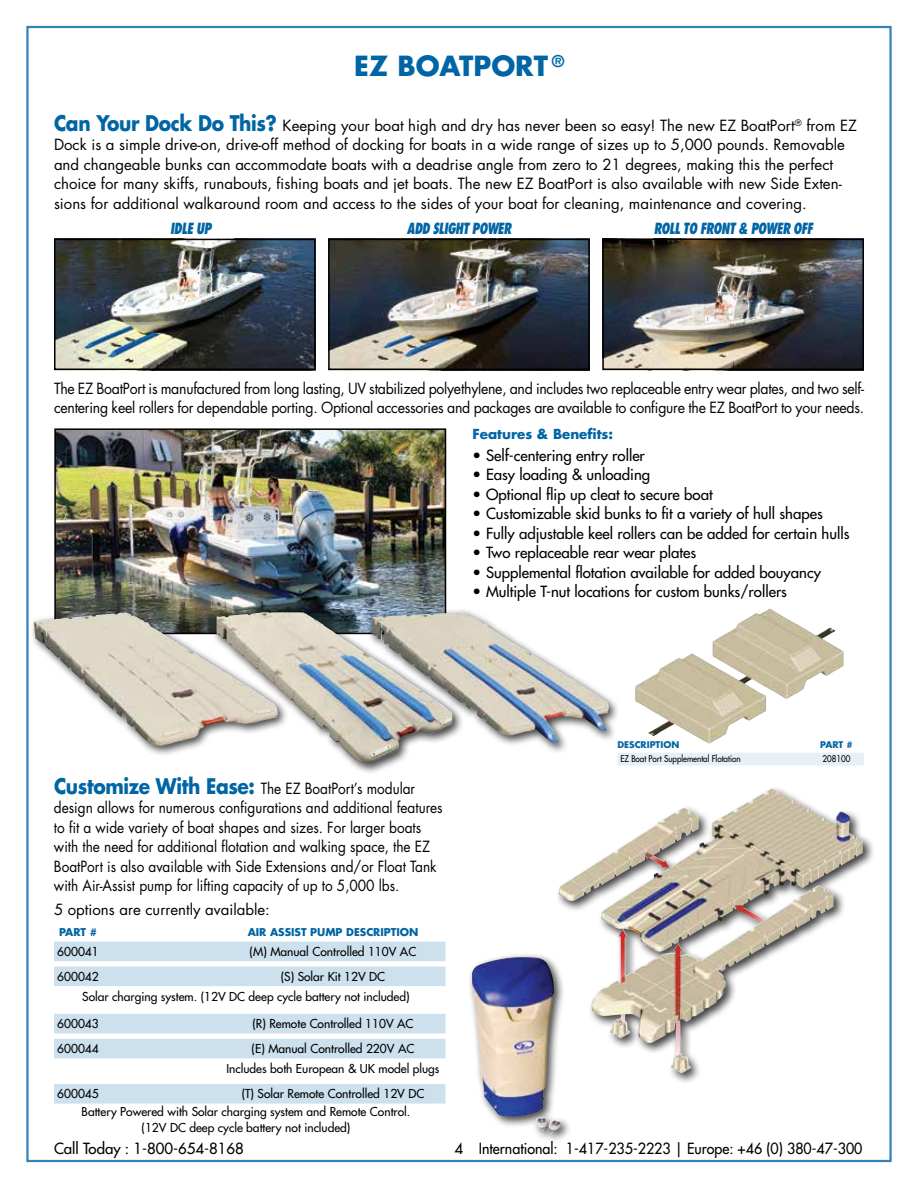
<style>
.page{position:relative;width:918px;height:1188px;background:#fff}
.page>*{position:absolute;margin:0;border:0;box-sizing:border-box;transform-origin:0 0}
.t1{font:700 27px "Futura Std";color:#0065a4}
.t2{font:15px/19.5px "Futura Std";color:#000}
.t3{font:500 15px "Futura Std";color:#000}
.t4{font:15px/19.5px "Futura Std";color:#000;scale:.91 1}
.t5{font:15px/19.5px "Futura Std";letter-spacing:-.02em;color:#000;scale:.94 1}
.t6{font:italic 800 condensed 15px "Futura Std";letter-spacing:-.04em;color:#0065a4;scale:.87 1}
.t7{font:700 13.5px "Futura Std";color:#0065a4}
.t8{font:500 12px/20.2px "Futura Std";color:#000}
.t9{font:700 10.5px "Futura Std";color:#0065a4}
.t10{font:500 9px "Futura Std";letter-spacing:-.005em;color:#000;scale:.9 1}
.t11{font:700 9px "Futura Std";color:#0065a4}
.s1{font-weight:700;font-size:21px;color:#0065a4}
</style>
<div class="page">
<img style="left:57px;top:431px;width:386px;height:177px">
<div style="left:54px;top:428px;width:392px;height:206px;border:2px solid #000"></div>
<div style="left:29px;top:608px;width:260px;height:149px;background:#000;opacity:.75"></div>
<img style="left:34px;top:613px;width:90px;height:105px">
<div style="left:212px;top:607px;width:252px;height:168px;background:#000;opacity:.75"></div>
<img style="left:217px;top:612px;width:186px;height:152px">
<div style="left:367px;top:608px;width:253px;height:146px;background:#000;opacity:.75"></div>
<img style="left:371px;top:612px;width:163px;height:124px">
<div style="left:467px;top:952px;width:105px;height:193px;background:#000;opacity:.75"></div>
<img style="left:472px;top:957px;width:57px;height:160px">
<div style="left:617px;top:753px;width:247px;height:12px;background:#e6f0f6"></div>
<div style="left:54px;top:942px;width:392px;height:19px;background:#cce0ed"></div>
<div style="left:54px;top:967px;width:392px;height:19px;background:#cce0ed"></div>
<div style="left:54px;top:1014px;width:392px;height:19px;background:#cce0ed"></div>
<div style="left:54px;top:1039px;width:392px;height:19px;background:#cce0ed"></div>
<div style="left:54px;top:1084px;width:392px;height:20px;background:#cce0ed"></div>
<div style="left:556px;top:785px;width:319px;height:300px;background:#000;opacity:.75"></div>
<img style="left:653px;top:791px;width:113px;height:76px">
<img style="left:605px;top:242px;width:256px;height:125px">
<div style="left:602px;top:239px;width:262px;height:131px;border:2px solid #000"></div>
<img style="left:331px;top:242px;width:256px;height:125px">
<div style="left:328px;top:239px;width:262px;height:131px;border:2px solid #000"></div>
<img style="left:57px;top:242px;width:256px;height:125px">
<div style="left:54px;top:239px;width:262px;height:131px;border:2px solid #000"></div>
<img style="left:635px;top:609px;width:209px;height:135px">
<h1 class="t1" style="left:354px;top:48px;width:212px">EZ BOATPORT <sup>®</sup></h1>
<p class="t2" style="left:54px;top:116px;width:804px"><span class="s1">Can Your Dock Do This?</span> Keeping your boat high and dry has never been so easy! The new EZ BoatPort<sup>®</sup> from EZ Dock is a simple drive-on, drive-off method of docking for boats in a wide range of sizes up to 5,000 pounds. Removable and changeable bunks can accommodate boats with a deadrise angle from zero to 21 degrees, making this the perfect choice for many skiffs, runabouts, fishing boats and jet boats. The new EZ BoatPort is also available with new Side Exten&shy;sions for additional walkaround room and access to the sides of your boat for cleaning, maintenance and covering.</p>
<p class="t6" style="left:170px;top:219px;width:49px">IDLE UP</p>
<p class="t6" style="left:407px;top:219px;width:122px">ADD SLIGHT POWER</p>
<p class="t6" style="left:654px;top:219px;width:185px">ROLL TO FRONT &amp; POWER OFF</p>
<p class="t5" style="left:54px;top:379px;width:863px">The EZ BoatPort is manufactured from long lasting, UV stabilized polyethylene, and includes two replaceable entry wear plates, and two self&shy;centering keel rollers for dependable porting. Optional accessories and packages are available to configure the EZ BoatPort to your needs.</p>
<p class="t7" style="left:472px;top:425px;width:142px">Features &amp; Benefits:</p>
<p class="t3" style="left:472px;top:446px;width:174px">• Self-centering entry roller</p>
<p class="t3" style="left:472px;top:465px;width:179px">• Easy loading &amp; unloading</p>
<p class="t3" style="left:472px;top:485px;width:242px">• Optional flip up cleat to secure boat</p>
<p class="t3" style="left:472px;top:504px;width:352px">• Customizable skid bunks to fit a variety of hull shapes</p>
<p class="t3" style="left:472px;top:524px;width:379px">• Fully adjustable keel rollers can be added for certain hulls</p>
<p class="t3" style="left:472px;top:543px;width:225px">• Two replaceable rear wear plates</p>
<p class="t3" style="left:472px;top:563px;width:350px">• Supplemental flotation available for added bouyancy</p>
<p class="t3" style="left:472px;top:582px;width:316px">• Multiple T-nut locations for custom bunks/rollers</p>
<p class="t4" style="left:54px;top:778px;width:429px"><span class="s1">Customize With Ease:</span> The EZ BoatPort’s modular design allows for numerous configurations and additional features to fit a wide variety of boat shapes and sizes. For larger boats with the need for additional flotation and walking space, the EZ BoatPort is also available with Side Extensions and/or Float Tank with Air-Assist pump for lifting capacity of up to 5,000 lbs.</p>
<p class="t2" style="left:54px;top:900px;width:217px">5 options are currently available:</p>
<p class="t9" style="left:59px;top:925px;width:39px">PART #</p>
<p class="t9" style="left:248px;top:925px;width:172px">AIR ASSIST PUMP DESCRIPTION</p>
<p class="t8" style="left:57px;top:941px;width:43px">600041</p>
<p class="t8" style="left:250px;top:941px;width:168px">(M) Manual Controlled 110V AC</p>
<p class="t8" style="left:57px;top:966px;width:43px">600042</p>
<p class="t8" style="left:82px;top:966px;width:329px;text-indent:198px">(S) Solar Kit 12V DC<br>Solar charging system. (12V DC deep cycle battery not included)</p>
<p class="t8" style="left:57px;top:1013px;width:43px">600043</p>
<p class="t8" style="left:252px;top:1013px;width:163px">(R) Remote Controlled 110V AC</p>
<p class="t8" style="left:57px;top:1038px;width:43px">600044</p>
<p class="t8" style="left:226px;top:1038px;width:215px;text-align:center">(E) Manual Controlled 220V AC<br>Includes both European &amp; UK model plugs</p>
<p class="t8" style="left:57px;top:1084px;width:43px">600045</p>
<p class="t8" style="left:82px;top:1085px;width:344px;line-height:18.3px;text-indent:160px">(T) Solar Remote Controlled 12V DC<br>Battery Powered with Solar charging system and Remote Control.</p>
<p class="t8" style="left:142px;top:1118px;width:210px">(12V DC deep cycle battery not included)</p>
<p class="t11" style="left:617px;top:739px;width:63px">DESCRIPTION</p>
<p class="t11" style="left:820px;top:739px;width:34px">PART #</p>
<p class="t10" style="left:620px;top:753px;width:135px">EZ Boat Port Supplemental Flotation</p>
<p class="t10" style="left:823px;top:753px;width:32px">208100</p>
<p class="t3" style="left:54px;top:1139px;width:191px">Call Today : 1-800-654-8168</p>
<p class="t3" style="left:455px;top:1139px;width:409px">4 International: 1-417-235-2223 | Europe: +46 (0) 380-47-300</p>
</div>
